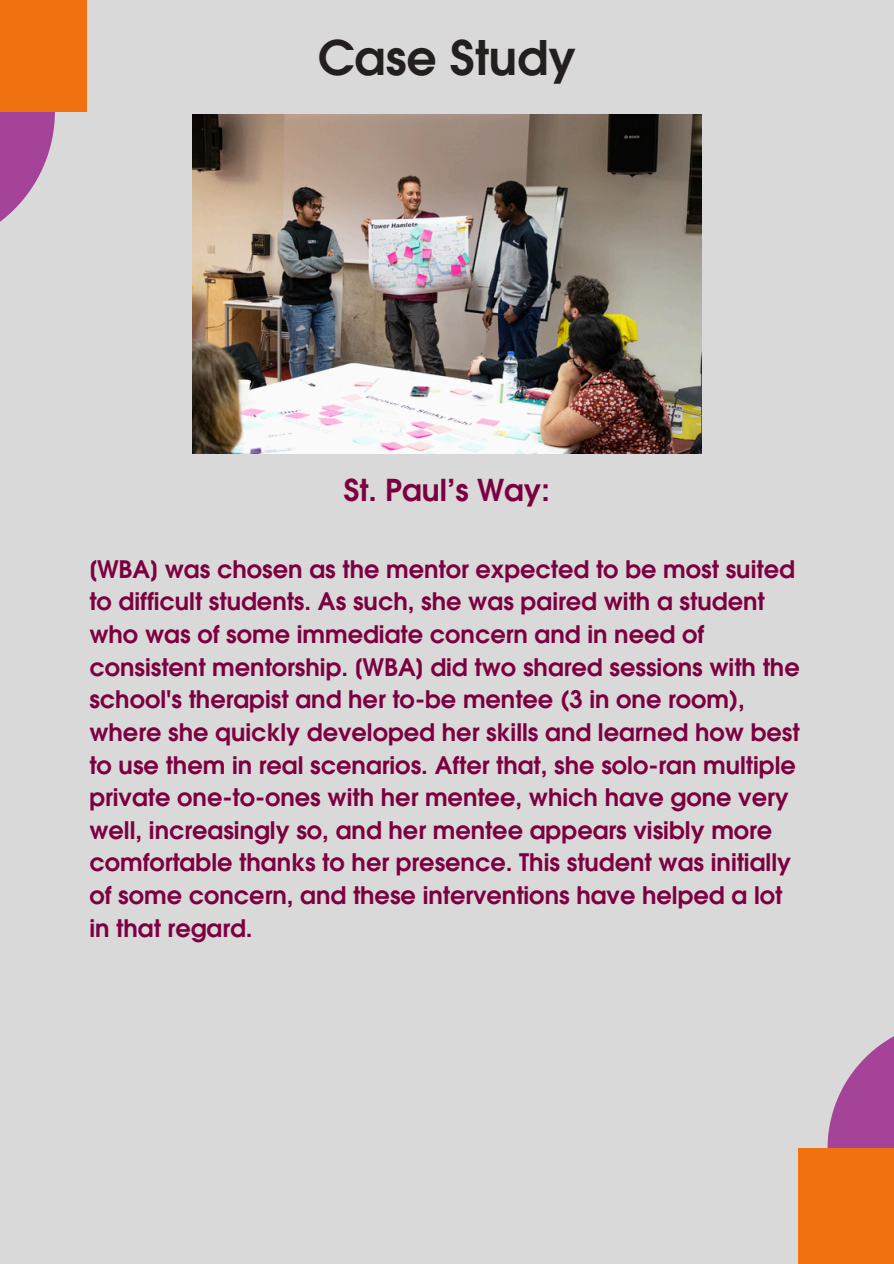
<style>
.page{position:relative;width:894px;height:1264px;background:#fff}
.page>*{position:absolute;margin:0;border:0;box-sizing:border-box;transform-origin:0 0}
.t1{font:600 47.25px "ITC Avant Garde Std";color:#231f1f}
.t2{font:600 30px "ITC Avant Garde Std";color:#7c0040}
.t3{font:600 24px/32.7px "ITC Avant Garde Std";color:#7c0040}
</style>
<div class="page">
<div style="left:0;top:0;width:893px;height:1263px;background:#d9d9d9"></div>
<img style="left:192px;top:114px;width:509px;height:339px">
<svg style="left:827px;top:1037px;width:66px;height:111px"></svg>
<div style="left:797px;top:1148px;width:96px;height:115px;background:#f07110"></div>
<svg style="left:0;top:111px;width:55px;height:111px"></svg>
<div style="left:0;top:0;width:87px;height:111px;background:#f07110"></div>
<h2 class="t1" style="left:317px;top:40px;width:259px">Case Study</h2>
<h1 class="t2" style="left:344px;top:479px;width:207px">St. Paul’s Way:</h1>
<p class="t3" style="left:89px;top:555px;width:711px">[WBA] was chosen as the mentor expected to be most suited to difficult students. As such, she was paired with a student who was of some immediate concern and in need of consistent mentorship. [WBA] did two shared sessions with the school's therapist and her to-be mentee (3 in one room), where she quickly developed her skills and learned how best to use them in real scenarios. After that, she solo-ran multiple private one-to-ones with her mentee, which have gone very well, increasingly so, and her mentee appears visibly more comfortable thanks to her presence. This student was initially of some concern, and these interventions have helped a lot in that regard.</p>
</div>
